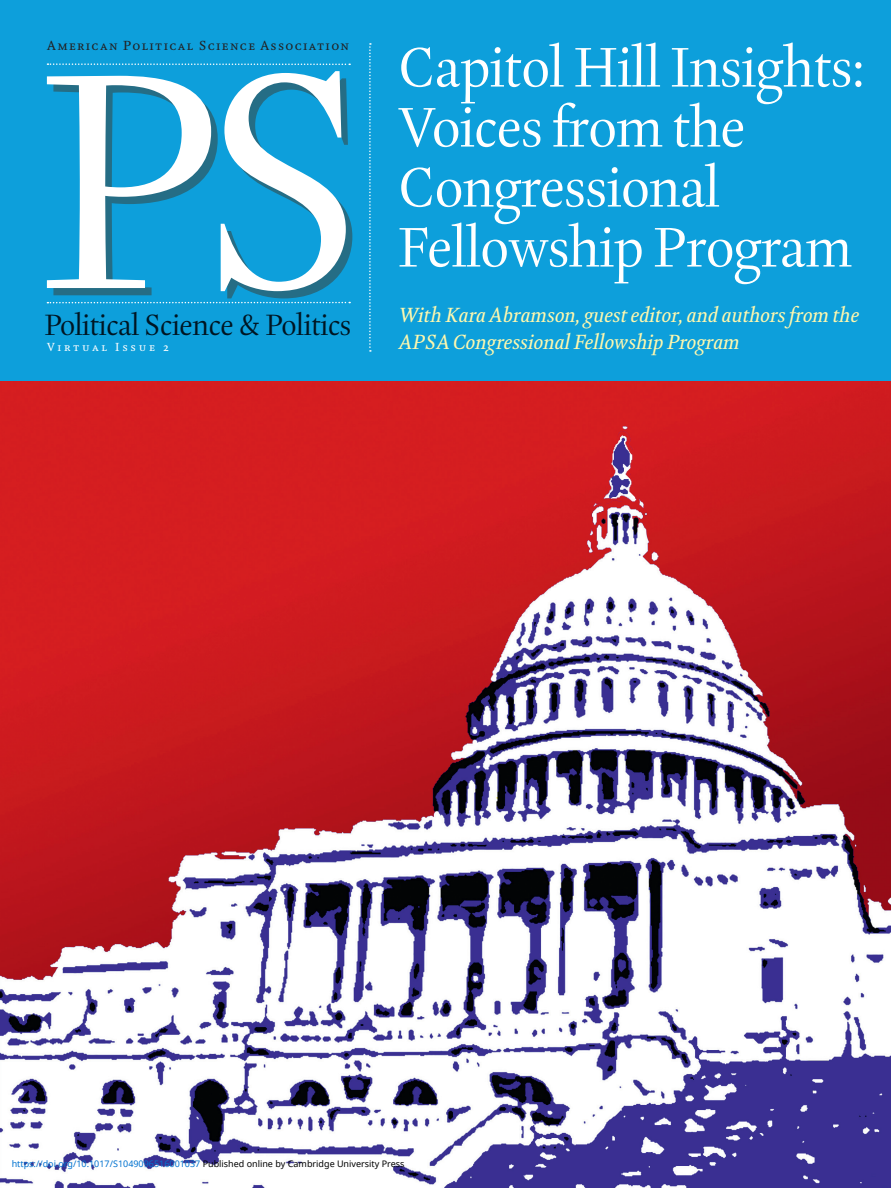
<style>
.page{position:relative;width:891px;height:1188px;background:#fff}
.page>*{position:absolute;margin:0;border:0;box-sizing:border-box;transform-origin:0 0}
.t1{font:313.5px "Kingfisher Display";color:#fff}
.t2{font:57px/60px "Kingfisher Display";letter-spacing:-.015em;color:#fff}
.t3{font:30px "Kingfisher Display";letter-spacing:-.015em;color:#001522}
.t4{font:italic 21px/27px "Kingfisher";letter-spacing:-.005em;color:#fff8ae}
.t5{font:13.5px "Kingfisher";letter-spacing:.095em;color:#231f20}
.t6{font:12px "Kingfisher";letter-spacing:.225em;color:#fff}
.t7{font:9px "Noto Sans";color:#0172cf}
.s1{color:#000}
</style>
<div class="page">
<div style="left:0;top:0;width:891px;height:382px;background:#0d9fdb"></div>
<svg style="left:47px;top:302px;width:303px;height:1px"></svg>
<svg style="left:47px;top:63px;width:303px;height:2px"></svg>
<svg style="left:369px;top:43px;width:2px;height:309px"></svg>
<img style="left:0;top:382px;width:891px;height:806px">
<p class="t5" style="left:47px;top:40px;width:304px">AMERICAN POLITICAL SCIENCE ASSOCIATION</p>
<p class="t2" style="left:398px;top:43px;width:468px">Capitol Hill Insights:<br>Voices from the<br>Congressional<br>Fellowship Program</p>
<p class="t4" style="left:398px;top:304px;width:462px">With Kara Abramson, guest editor, and authors from the<br>APSA Congressional Fellowship Program</p>
<p class="t1" style="left:37px;top:44px;width:333px">PS</p>
<p class="t3" style="left:44px;top:311px;width:309px">Political Science &amp; Politics</p>
<p class="t6" style="left:47px;top:342px;width:123px">VIRTUAL ISSUE 2</p>
<p class="t7" style="left:12px;top:1157px;width:394px">https://doi.org/10.1017/S1049096516001037 <span class="s1">Published online by Cambridge University Press</span></p>
</div>
